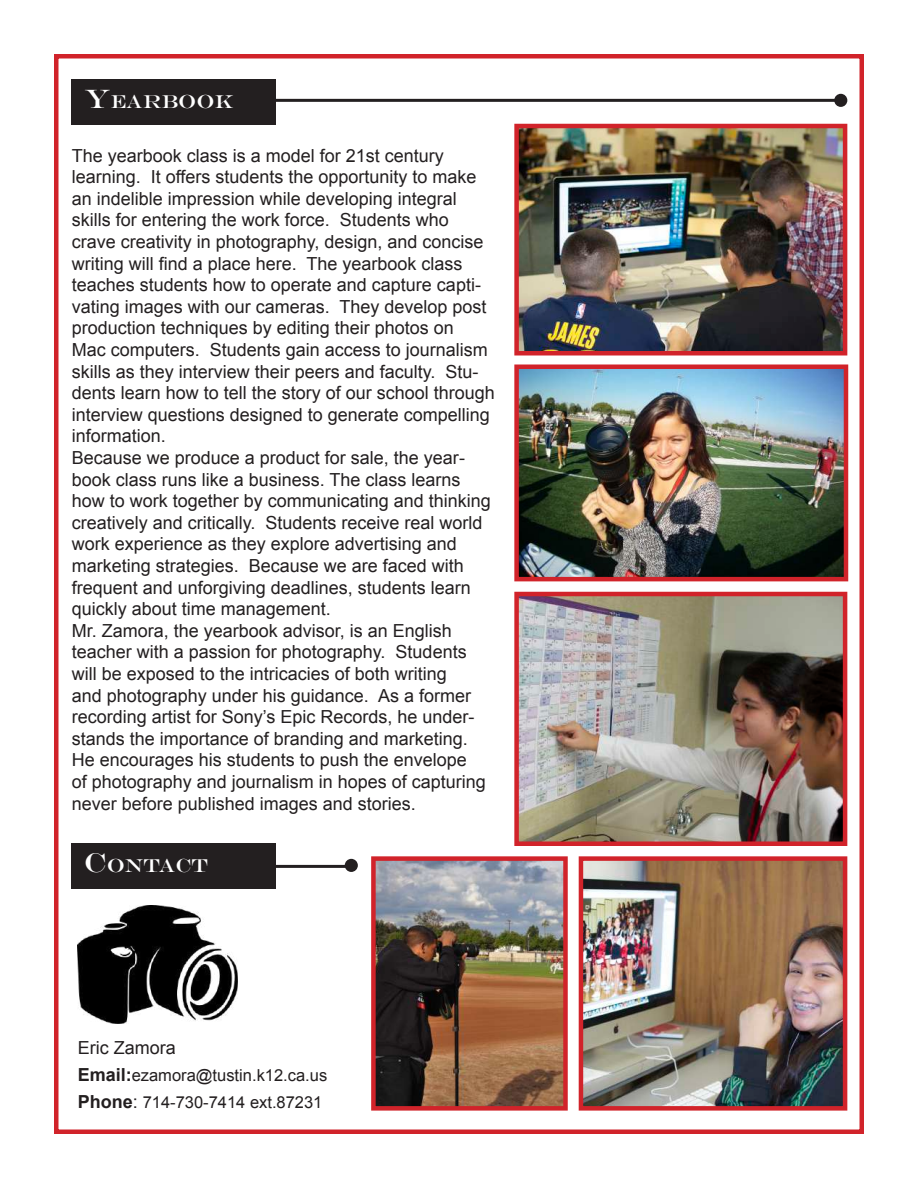
<style>
.page{position:relative;width:918px;height:1188px;background:#fff}
.page>*{position:absolute;margin:0;border:0;box-sizing:border-box;transform-origin:0 0}
.t1{font:18.9px "Engravers";color:#fff}
.t2{font:18px/21.6px "Arial";color:#231f20}
.t3{font:16.5px/27px "Arial";color:#231f20}
.s1{font-size:27px}
.s2{font-weight:700;font-size:18px}
.s3{font-size:18px}
</style>
<div class="page">
<div style="left:54px;top:54px;width:810px;height:1080px;border:4px solid #d1232a"></div>
<img style="left:519px;top:597px;width:323px;height:244px">
<div style="left:514px;top:592px;width:333px;height:254px;border:4px solid #d1232a"></div>
<img style="left:519px;top:369px;width:324px;height:207px">
<div style="left:514px;top:364px;width:334px;height:217px;border:4px solid #d1232a"></div>
<img style="left:376px;top:861px;width:187px;height:245px">
<div style="left:371px;top:856px;width:197px;height:255px;border:4px solid #d1232a"></div>
<img style="left:519px;top:129px;width:323px;height:222px">
<div style="left:514px;top:124px;width:333px;height:232px;border:4px solid #d1232a"></div>
<img style="left:584px;top:861px;width:258px;height:245px">
<div style="left:579px;top:856px;width:268px;height:255px;border:4px solid #d1232a"></div>
<div style="left:71px;top:79px;width:205px;height:45px;background:#231f20"></div>
<hr style="left:276px;top:99px;width:568px;height:3px;background:#231f20">
<div style="left:71px;top:844px;width:205px;height:45px;background:#231f20"></div>
<hr style="left:227px;top:865px;width:126px;height:3px;background:#231f20">
<img style="left:78px;top:906px;width:160px;height:117px">
<div style="left:345px;top:859px;width:13px;height:13px;background:#231f20;border-radius:50%"></div>
<div style="left:834px;top:94px;width:13px;height:13px;background:#231f20;border-radius:50%"></div>
<p class="t1" style="left:84px;top:90px;width:151px"><span class="s1">y</span>EARBOOK</p>
<p class="t2" style="left:72px;top:145px;width:425px">The yearbook class is a model for 21st century learning. It offers students the opportunity to make an indelible impression while developing integral skills for entering the work force. Students who crave creativity in photography, design, and concise writing will find a place here. The yearbook class teaches students how to operate and capture capti&shy;vating images with our cameras. They develop post production techniques by editing their photos on<br>Mac computers. Students gain access to journalism skills as they interview their peers and faculty. Stu&shy;dents learn how to tell the story of our school through interview questions designed to generate compelling information.<br>Because we produce a product for sale, the year&shy;book class runs like a business. The class learns how to work together by communicating and thinking creatively and critically. Students receive real world work experience as they explore advertising and marketing strategies. Because we are faced with frequent and unforgiving deadlines, students learn quickly about time management.<br>Mr. Zamora, the yearbook advisor, is an English teacher with a passion for photography. Students will be exposed to the intricacies of both writing<br>and photography under his guidance. As a former recording artist for Sony’s Epic Records, he under&shy;stands the importance of branding and marketing.<br>He encourages his students to push the envelope<br>of photography and journalism in hopes of capturing never before published images and stories.</p>
<p class="t1" style="left:84px;top:854px;width:126px"><span class="s1">C</span>ONTACT</p>
<p class="t2" style="left:78px;top:1037px;width:100px">Eric Zamora</p>
<p class="t3" style="left:78px;top:1061px;width:251px"><span class="s2">Email:</span>ezamora@tustin.k12.ca.us<br><span class="s2">Phone</span><span class="s3">:</span> 714-730-7414 ext.87231</p>
</div>
